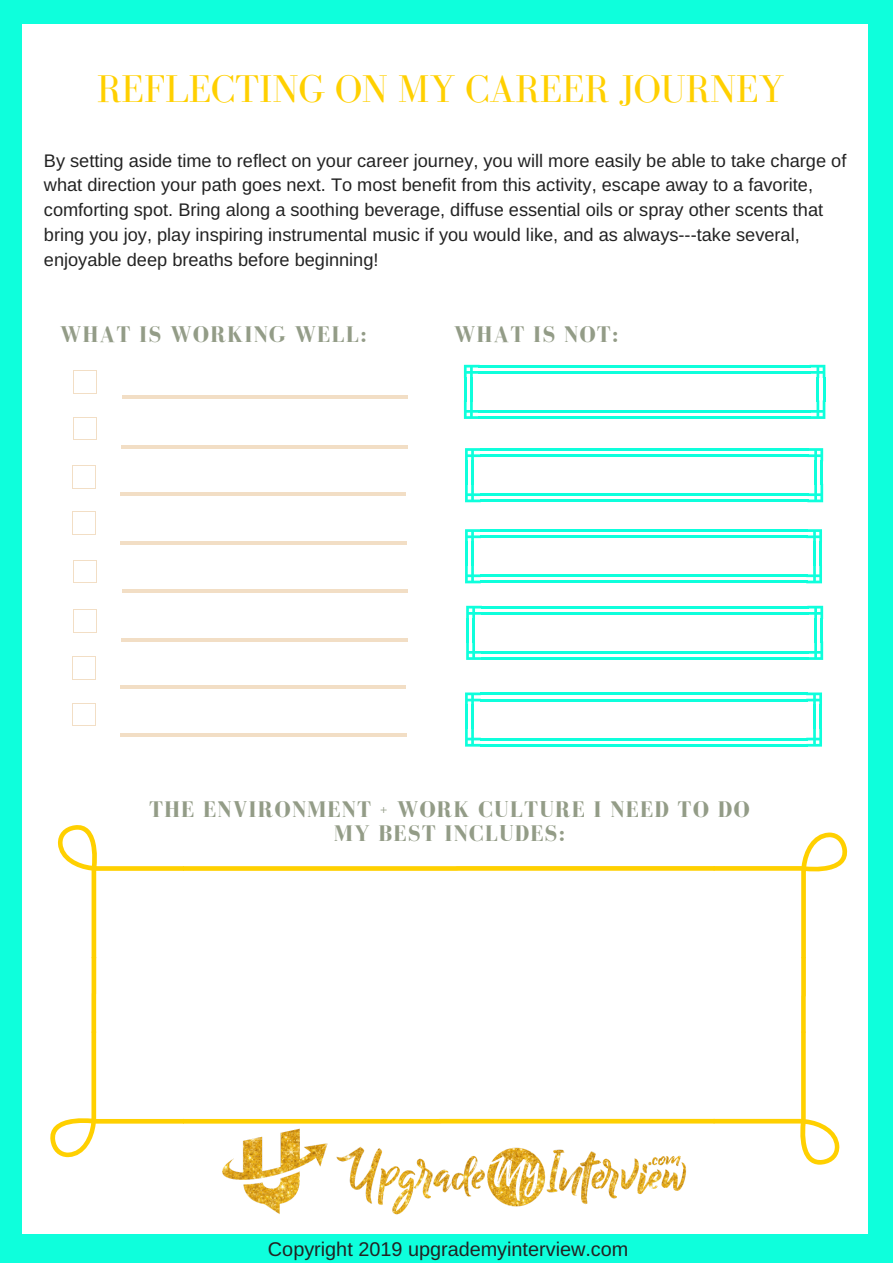
<style>
.page{position:relative;width:893px;height:1263px;background:#0effdc}
.page>*{position:absolute;margin:0;border:0;box-sizing:border-box;transform-origin:0 0}
.t1{font:39.75px "Bodoni FLF";letter-spacing:-.01em;color:#ffd000}
.t2{font:700 23.25px/24.8px "Bodoni FLF";letter-spacing:.05em;color:#939c87;text-align:center}
.t3{font:19.8px "Arimo";color:#222}
.t4{font:18.15px/24.8px "Arimo";color:#222}
</style>
<div class="page">
<div style="left:23px;top:25px;width:845px;height:1209px;background:#fff"></div>
<hr style="left:122px;top:395px;width:285px;height:4px;background:#f2dec5">
<hr style="left:121px;top:445px;width:287px;height:3px;background:#f2dec5">
<hr style="left:121px;top:492px;width:285px;height:3px;background:#f2dec5">
<hr style="left:120px;top:542px;width:287px;height:3px;background:#f2dec5">
<hr style="left:122px;top:589px;width:285px;height:3px;background:#f2dec5">
<hr style="left:121px;top:638px;width:287px;height:4px;background:#f2dec5">
<hr style="left:121px;top:686px;width:285px;height:3px;background:#f2dec5">
<hr style="left:120px;top:733px;width:287px;height:3px;background:#f2dec5">
<svg style="left:73px;top:370px;width:24px;height:24px"></svg>
<svg style="left:73px;top:417px;width:24px;height:23px"></svg>
<svg style="left:72px;top:465px;width:24px;height:24px"></svg>
<svg style="left:72px;top:511px;width:24px;height:24px"></svg>
<svg style="left:73px;top:560px;width:24px;height:23px"></svg>
<svg style="left:73px;top:609px;width:24px;height:24px"></svg>
<svg style="left:72px;top:656px;width:24px;height:24px"></svg>
<svg style="left:72px;top:703px;width:24px;height:23px"></svg>
<svg style="left:464px;top:401px;width:15px;height:18px"></svg>
<svg style="left:811px;top:400px;width:14px;height:19px"></svg>
<svg style="left:464px;top:365px;width:16px;height:12px"></svg>
<svg style="left:810px;top:365px;width:15px;height:13px"></svg>
<hr style="left:470px;top:377px;width:3px;height:24px;background:#0effdc">
<hr style="left:464px;top:377px;width:3px;height:24px;background:#0effdc">
<hr style="left:816px;top:377px;width:3px;height:24px;background:#0effdc">
<hr style="left:823px;top:377px;width:2px;height:24px;background:#0effdc">
<hr style="left:479px;top:410px;width:332px;height:3px;background:#0effdc">
<hr style="left:479px;top:416px;width:332px;height:3px;background:#0effdc">
<hr style="left:479px;top:365px;width:332px;height:2px;background:#0effdc">
<hr style="left:479px;top:371px;width:332px;height:3px;background:#0effdc">
<svg style="left:465px;top:485px;width:16px;height:17px"></svg>
<svg style="left:808px;top:485px;width:15px;height:17px"></svg>
<svg style="left:465px;top:448px;width:16px;height:12px"></svg>
<svg style="left:807px;top:448px;width:16px;height:12px"></svg>
<hr style="left:471px;top:460px;width:3px;height:25px;background:#0effdc">
<hr style="left:465px;top:460px;width:3px;height:25px;background:#0effdc">
<hr style="left:814px;top:460px;width:3px;height:25px;background:#0effdc">
<hr style="left:820px;top:460px;width:3px;height:25px;background:#0effdc">
<hr style="left:480px;top:493px;width:328px;height:3px;background:#0effdc">
<hr style="left:480px;top:499px;width:328px;height:3px;background:#0effdc">
<hr style="left:480px;top:448px;width:328px;height:3px;background:#0effdc">
<hr style="left:480px;top:454px;width:328px;height:3px;background:#0effdc">
<svg style="left:465px;top:566px;width:16px;height:17px"></svg>
<svg style="left:806px;top:566px;width:16px;height:17px"></svg>
<svg style="left:465px;top:529px;width:16px;height:12px"></svg>
<svg style="left:806px;top:529px;width:16px;height:12px"></svg>
<hr style="left:471px;top:541px;width:3px;height:25px;background:#0effdc">
<hr style="left:465px;top:541px;width:3px;height:25px;background:#0effdc">
<hr style="left:813px;top:541px;width:3px;height:25px;background:#0effdc">
<hr style="left:819px;top:541px;width:3px;height:25px;background:#0effdc">
<hr style="left:480px;top:574px;width:327px;height:3px;background:#0effdc">
<hr style="left:480px;top:581px;width:327px;height:2px;background:#0effdc">
<hr style="left:480px;top:529px;width:327px;height:3px;background:#0effdc">
<hr style="left:480px;top:535px;width:327px;height:3px;background:#0effdc">
<svg style="left:50px;top:825px;width:798px;height:340px"></svg>
<svg style="left:466px;top:642px;width:15px;height:18px"></svg>
<svg style="left:808px;top:642px;width:15px;height:18px"></svg>
<svg style="left:466px;top:606px;width:16px;height:12px"></svg>
<svg style="left:807px;top:606px;width:16px;height:12px"></svg>
<hr style="left:472px;top:618px;width:3px;height:24px;background:#0effdc">
<hr style="left:466px;top:618px;width:3px;height:24px;background:#0effdc">
<hr style="left:814px;top:618px;width:3px;height:24px;background:#0effdc">
<hr style="left:820px;top:618px;width:3px;height:24px;background:#0effdc">
<hr style="left:481px;top:651px;width:327px;height:3px;background:#0effdc">
<hr style="left:481px;top:657px;width:327px;height:3px;background:#0effdc">
<hr style="left:481px;top:606px;width:327px;height:2px;background:#0effdc">
<hr style="left:481px;top:612px;width:327px;height:3px;background:#0effdc">
<svg style="left:465px;top:729px;width:16px;height:18px"></svg>
<svg style="left:806px;top:729px;width:16px;height:18px"></svg>
<svg style="left:465px;top:692px;width:16px;height:13px"></svg>
<svg style="left:806px;top:692px;width:16px;height:13px"></svg>
<hr style="left:471px;top:705px;width:3px;height:24px;background:#0effdc">
<hr style="left:465px;top:705px;width:3px;height:24px;background:#0effdc">
<hr style="left:813px;top:705px;width:3px;height:24px;background:#0effdc">
<hr style="left:819px;top:705px;width:3px;height:24px;background:#0effdc">
<hr style="left:480px;top:738px;width:327px;height:2px;background:#0effdc">
<hr style="left:480px;top:744px;width:327px;height:3px;background:#0effdc">
<hr style="left:480px;top:692px;width:327px;height:3px;background:#0effdc">
<hr style="left:480px;top:699px;width:327px;height:2px;background:#0effdc">
<img style="left:197px;top:1127px;width:502px;height:88px">
<h1 class="t1" style="left:97px;top:67px;width:689px">REFLECTING ON MY CAREER JOURNEY</h1>
<p class="t4" style="left:44px;top:148px;width:804px">By setting aside time to reflect on your career journey, you will more easily be able to take charge of what direction your path goes next. To most benefit from this activity, escape away to a favorite, comforting spot. Bring along a soothing beverage, diffuse essential oils or spray other scents that bring you joy, play inspiring instrumental music if you would like, and as always---take several, enjoyable deep breaths before beginning!</p>
<p class="t2" style="left:60px;top:322px;width:308px">WHAT IS WORKING WELL:</p>
<p class="t2" style="left:454px;top:322px;width:166px">WHAT IS NOT:</p>
<p class="t2" style="left:149px;top:796px;width:602px">THE ENVIRONMENT + WORK CULTURE I NEED TO DO<br>MY BEST INCLUDES:</p>
<p class="t3" style="left:268px;top:1238px;width:362px">Copyright 2019 upgrademyinterview.com</p>
</div>
